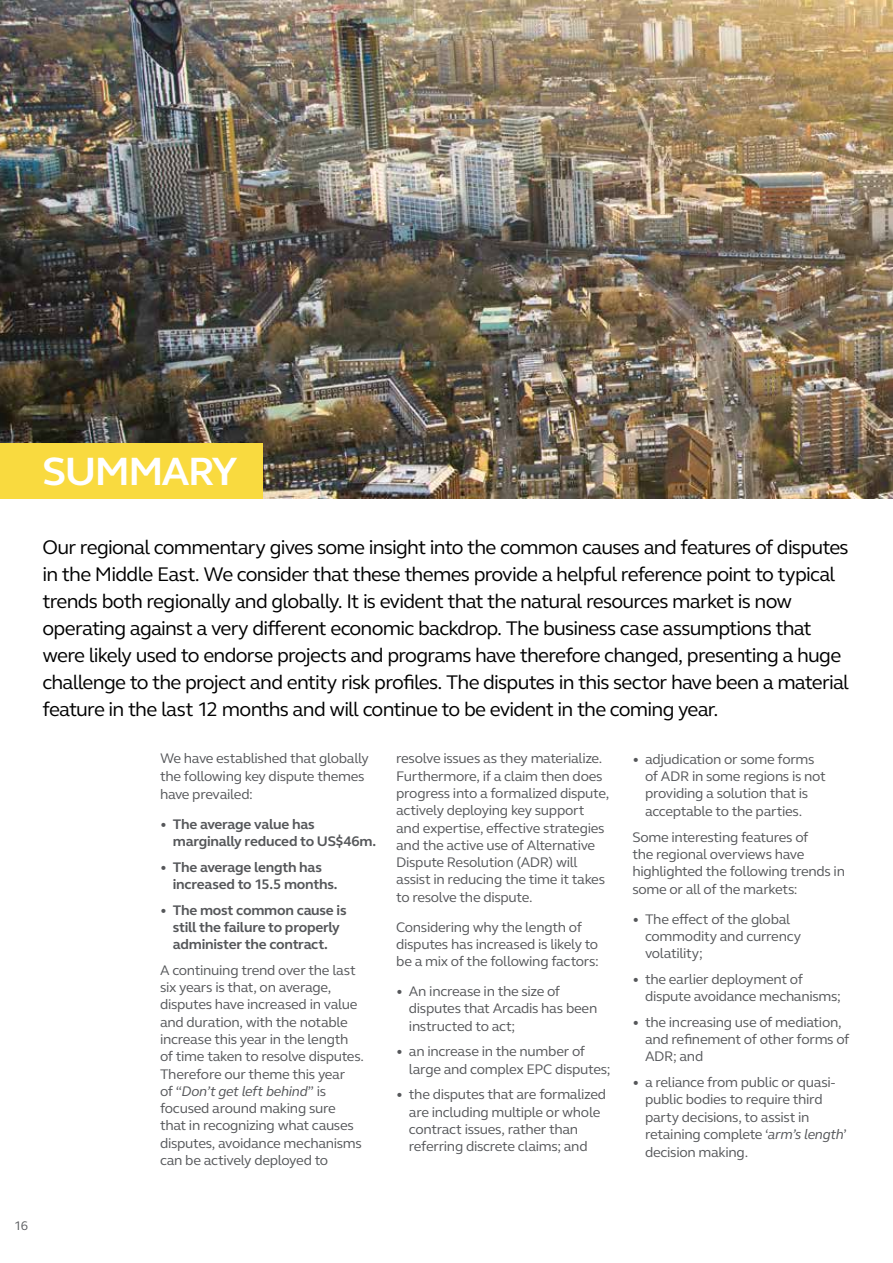
<style>
.page{position:relative;width:893px;height:1263px;background:#fff}
.page>*{position:absolute;margin:0;border:0;box-sizing:border-box;transform-origin:0 0}
.t1{font:700 40.5px "FS Elliot Pro";letter-spacing:-.035em;color:#fff}
.t2{font:20.25px/27px "FS Elliot Pro";letter-spacing:-.04em;color:#000}
.t3{font:14.25px/17.2px "FS Elliot Pro";letter-spacing:-.02em;color:#55575a}
.t4{font:700 14.25px/17.2px "FS Elliot Pro";letter-spacing:-.015em;color:#55575a}
.t5{font:12.75px "FS Elliot Pro";color:#55575a}
.s1{font-style:italic}
</style>
<div class="page">
<img style="left:0;top:0;width:893px;height:499px">
<div style="left:0;top:443px;width:263px;height:56px;background:#f9da3f"></div>
<h1 class="t1" style="left:43px;top:445px;width:196px">SUMMARY</h1>
<p class="t2" style="left:43px;top:533px;width:808px">Our regional commentary gives some insight into the common causes and features of disputes in the Middle East. We consider that these themes provide a helpful reference point to typical trends both regionally and globally. It is evident that the natural resources market is now operating against a very different economic backdrop. The business case assumptions that were likely used to endorse projects and programs have therefore changed, presenting a huge challenge to the project and entity risk profiles. The disputes in this sector have been a material feature in the last 12 months and will continue to be evident in the coming year.</p>
<p class="t3" style="left:160px;top:749px;width:210px;line-height:17.7px">We have established that globally the following key dispute themes have prevailed:</p>
<p class="t4" style="left:173px;top:815px;width:205px;text-indent:-13px">• The average value has marginally reduced to US$46m.</p>
<p class="t4" style="left:173px;top:858px;width:166px;text-indent:-13px">• The average length has increased to 15.5 months.</p>
<p class="t4" style="left:160px;top:901px;width:188px;text-align:center">• The most common cause is still the failure to properly administer the contract.</p>
<p class="t3" style="left:160px;top:961px;width:206px">A continuing trend over the last six years is that, on average, disputes have increased in value and duration, with the notable increase this year in the length of time taken to resolve disputes.<br>Therefore our theme this year<br>of “<span class="s1">Don’t get left behind</span>” is focused around making sure that in recognizing what causes disputes, avoidance mechanisms can be actively deployed to</p>
<p class="t3" style="left:396px;top:750px;width:214px">resolve issues as they materialize.<br>Furthermore, if a claim then does progress into a formalized dispute, actively deploying key support and expertise, effective strategies and the active use of Alternative Dispute Resolution (ADR) will assist in reducing the time it takes to resolve the dispute.</p>
<p class="t3" style="left:396px;top:918px;width:204px">Considering why the length of disputes has increased is likely to be a mix of the following factors:</p>
<p class="t3" style="left:409px;top:982px;width:190px;text-indent:-13px">• An increase in the size of disputes that Arcadis has been instructed to act;</p>
<p class="t3" style="left:409px;top:1042px;width:203px;text-indent:-13px">• an increase in the number of large and complex EPC disputes;</p>
<p class="t3" style="left:409px;top:1085px;width:199px;text-indent:-13px">• the disputes that are formalized are including multiple or whole contract issues, rather than referring discrete claims; and</p>
<p class="t3" style="left:645px;top:750px;width:182px;text-indent:-13px">• adjudication or some forms of ADR in some regions is not providing a solution that is acceptable to the parties.</p>
<p class="t3" style="left:632px;top:828px;width:214px">Some interesting features of<br>the regional overviews have highlighted the following trends in some or all of the markets:</p>
<p class="t3" style="left:645px;top:910px;width:158px;text-indent:-13px">• The effect of the global commodity and currency volatility;</p>
<p class="t3" style="left:645px;top:970px;width:197px;text-indent:-13px">• the earlier deployment of dispute avoidance mechanisms;</p>
<p class="t3" style="left:645px;top:1013px;width:206px;text-indent:-13px">• the increasing use of mediation, and refinement of other forms of<br>ADR; and</p>
<p class="t3" style="left:645px;top:1073px;width:204px;text-indent:-13px">• a reliance from public or quasi&shy;public bodies to require third party decisions, to assist in retaining complete ‘<span class="s1">arm’s length</span>’ decision making.</p>
<p class="t5" style="left:14px;top:1217px;width:15px">16</p>
</div>
